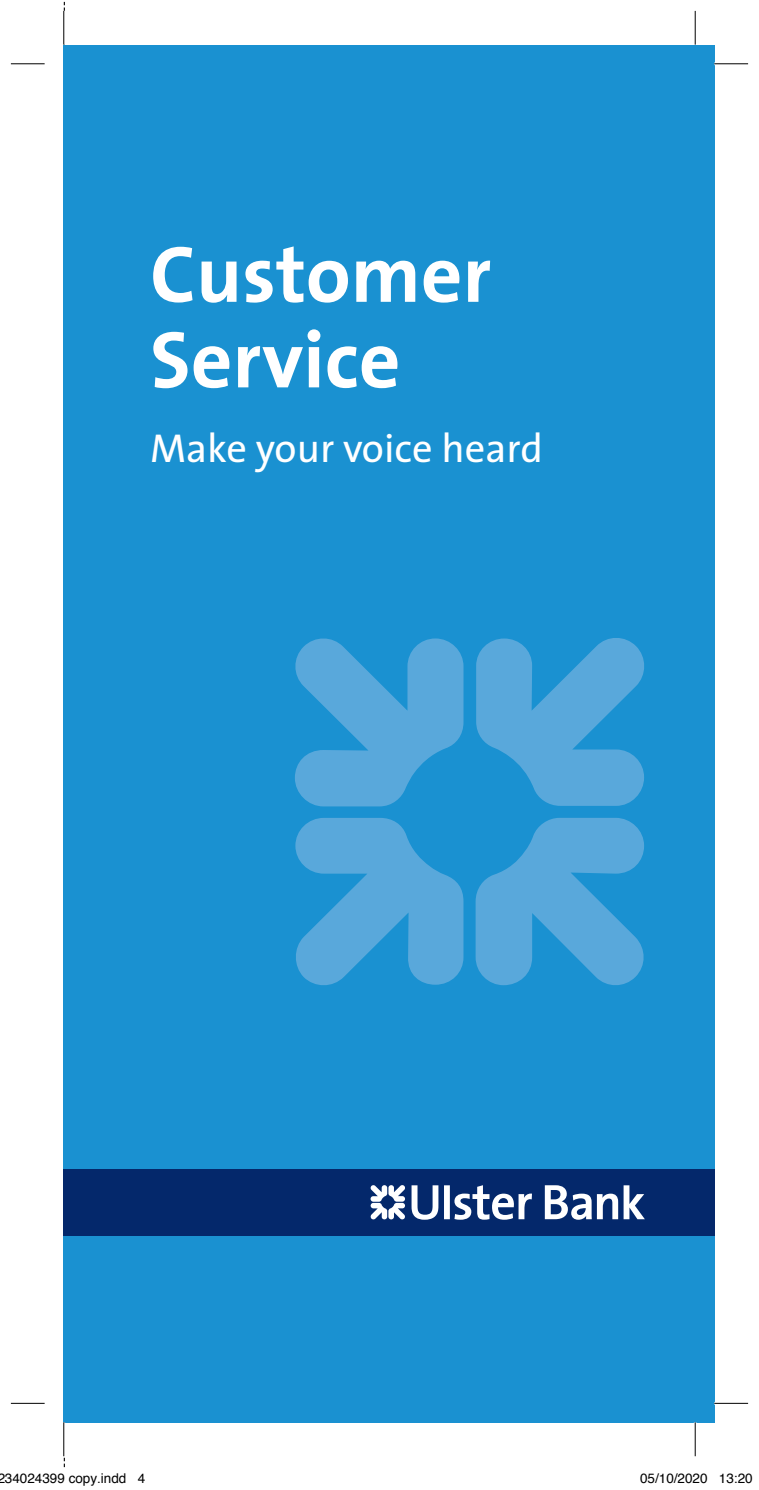
<style>
.page{position:relative;width:759px;height:1490px;background:#fff}
.page>*{position:absolute;margin:0;border:0;box-sizing:border-box;transform-origin:0 0}
.t1{font:700 81px/85.5px "The Sans";color:#fff}
.t2{font:40.5px "The Sans";color:#fff}
.t3{font:13.5px "Helvetica";color:#000}
</style>
<div class="page">
<div style="left:63px;top:45px;width:651px;height:1377px;background:#1a91d1"></div>
<div style="left:63px;top:1169px;width:651px;height:67px;background:#04286b"></div>
<svg style="left:370px;top:1185px;width:35px;height:35px"></svg>
<svg style="left:412px;top:1185px;width:233px;height:35px"></svg>
<svg style="left:295px;top:638px;width:169px;height:168px"></svg>
<svg style="left:295px;top:818px;width:168px;height:167px"></svg>
<svg style="left:476px;top:818px;width:168px;height:168px"></svg>
<svg style="left:476px;top:638px;width:168px;height:168px"></svg>
<hr style="left:11px;top:63px;width:34px;height:1px;background:#000">
<hr style="left:714px;top:63px;width:34px;height:1px;background:#000">
<hr style="left:11px;top:1403px;width:34px;height:1px;background:#000">
<hr style="left:714px;top:1403px;width:34px;height:1px;background:#000">
<hr style="left:63px;top:11px;width:1px;height:34px;background:#000">
<hr style="left:695px;top:11px;width:1px;height:34px;background:#000">
<hr style="left:695px;top:1422px;width:1px;height:34px;background:#000">
<svg style="left:63px;top:1422px;width:64px;height:46px"></svg>
<h1 class="t1" style="left:150px;top:230px;width:343px">Customer<br>Service</h1>
<h2 class="t2" style="left:150px;top:415px;width:394px">Make your voice heard</h2>
<p class="t3" style="left:-3px;top:1468px;width:149px">234024399 copy.indd 4</p>
<p class="t3" style="left:640px;top:1468px;width:114px">05/10/2020 13:20</p>
</div>
